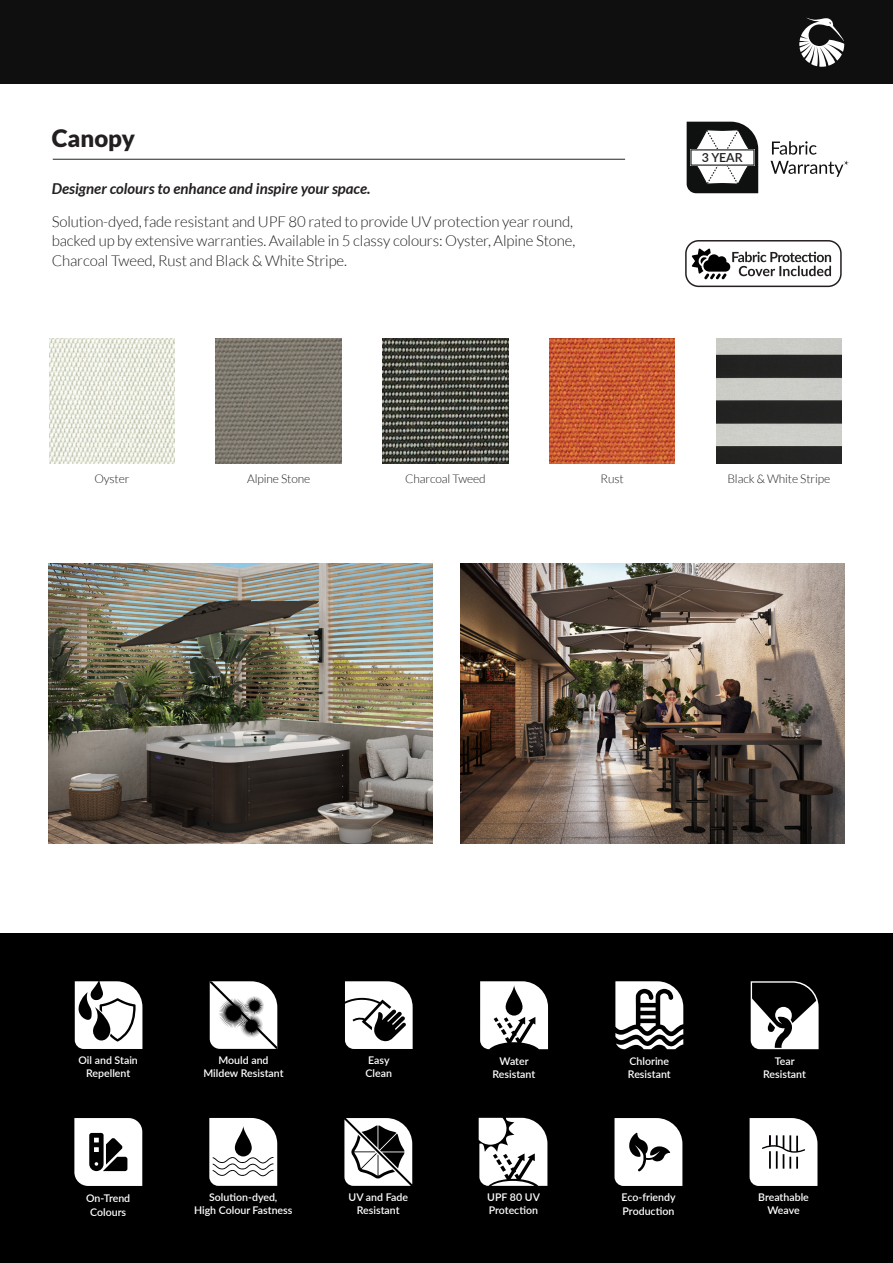
<style>
.page{position:relative;width:893px;height:1263px;background:#fff}
.page>*{position:absolute;margin:0;border:0;box-sizing:border-box;transform-origin:0 0}
.t1{font:900 24px "Lato";color:#231f20}
.t2{font:300 15px/19.5px "Lato";letter-spacing:-.01em;color:#231f20}
.t3{font:italic 700 15px "Lato";color:#231f20}
.t4{font:600 12.45px "Lato";color:#231f20}
.t5{font:300 12px "Lato";letter-spacing:-.01em;color:#231f20}
.t6{font:500 11.85px "Lato";color:#0f1110}
.t7{font:600 10.65px/13.2px "Lato";color:#fff;text-align:center}
</style>
<div class="page">
<div style="left:0;top:0;width:893px;height:84px;background:#0e0f0e"></div>
<div style="left:0;top:933px;width:893px;height:330px;background:#000001"></div>
<svg style="left:209px;top:1118px;width:68px;height:68px;background:#d8d8d8"></svg>
<svg style="left:750px;top:1118px;width:67px;height:68px;background:#e5e5e5"></svg>
<svg style="left:344px;top:1118px;width:68px;height:68px"></svg>
<svg style="left:74px;top:1118px;width:68px;height:68px"></svg>
<svg style="left:479px;top:1118px;width:68px;height:68px;background:#d3d3d3"></svg>
<svg style="left:614px;top:1118px;width:68px;height:68px;background:#d7d7d7"></svg>
<svg style="left:75px;top:981px;width:67px;height:68px"></svg>
<svg style="left:345px;top:981px;width:68px;height:68px"></svg>
<svg style="left:751px;top:981px;width:68px;height:68px"></svg>
<svg style="left:210px;top:981px;width:67px;height:68px;background:#c5c5c5"></svg>
<svg style="left:480px;top:981px;width:68px;height:68px"></svg>
<svg style="left:615px;top:981px;width:68px;height:68px"></svg>
<img style="left:216px;top:338px;width:126px;height:126px">
<img style="left:49px;top:338px;width:126px;height:126px">
<img style="left:716px;top:338px;width:126px;height:126px">
<img style="left:549px;top:338px;width:126px;height:126px">
<img style="left:383px;top:338px;width:125px;height:126px">
<hr style="left:53px;top:159px;width:572px;height:1px;background:#312f30">
<svg style="left:687px;top:122px;width:71px;height:71px"></svg>
<svg style="left:772px;top:141px;width:45px;height:14px"></svg>
<img style="left:49px;top:564px;width:383px;height:279px">
<img style="left:461px;top:564px;width:383px;height:279px">
<svg style="left:799px;top:17px;width:45px;height:50px"></svg>
<div style="left:685px;top:240px;width:157px;height:47px;border:2px solid #231f20;border-radius:13px"></div>
<svg style="left:692px;top:249px;width:139px;height:30px"></svg>
<svg style="left:771px;top:161px;width:77px;height:16px"></svg>
<p class="t1" style="left:52px;top:125px;width:85px">Canopy</p>
<p class="t3" style="left:52px;top:180px;width:320px">Designer colours to enhance and inspire your space.</p>
<p class="t2" style="left:52px;top:212px;width:525px">Solution-dyed, fade resistant and UPF 80 rated to provide UV protection year round, backed up by extensive warranties. Available in 5 classy colours: Oyster, Alpine Stone,<br>Charcoal Tweed, Rust and Black &amp; White Stripe.</p>
<p class="t4" style="left:702px;top:148px;width:42px">3 YEAR</p>
<p class="t6" style="left:703px;top:149px;width:8px">8</p>
<p class="t5" style="left:94px;top:472px;width:37px">Oyster</p>
<p class="t5" style="left:247px;top:472px;width:65px">Alpine Stone</p>
<p class="t5" style="left:405px;top:472px;width:82px">Charcoal Tweed</p>
<p class="t5" style="left:601px;top:472px;width:25px">Rust</p>
<p class="t5" style="left:727px;top:472px;width:104px">Black &amp; White Stripe</p>
<p class="t7" style="left:203px;top:1053px;width:82px">Mould and<br>Mildew Resistant</p>
<p class="t7" style="left:366px;top:1053px;width:28px;text-align:left">Easy<br>Clean</p>
<p class="t7" style="left:79px;top:1053px;width:61px">Oil and Stain<br>Repellent</p>
<p class="t7" style="left:628px;top:1054px;width:44px;text-align:left">Chlorine<br>Resistant</p>
<p class="t7" style="left:763px;top:1054px;width:44px">Tear<br>Resistant</p>
<p class="t7" style="left:493px;top:1054px;width:44px">Water<br>Resistant</p>
<p class="t7" style="left:86px;top:1191px;width:46px">On-Trend<br>Colours</p>
<p class="t7" style="left:209px;top:1190px;width:70px">Solution-dyed,</p>
<p class="t7" style="left:194px;top:1203px;width:100px">High Colour Fastness</p>
<p class="t7" style="left:349px;top:1190px;width:61px">UV and Fade<br>Resistant</p>
<p class="t7" style="left:487px;top:1190px;width:54px;text-align:left">UPF 80 UV<br>Protection</p>
<p class="t7" style="left:621px;top:1190px;width:56px;text-align:left">Eco-friendy<br>Production</p>
<p class="t7" style="left:758px;top:1190px;width:52px">Breathable<br>Weave</p>
</div>
